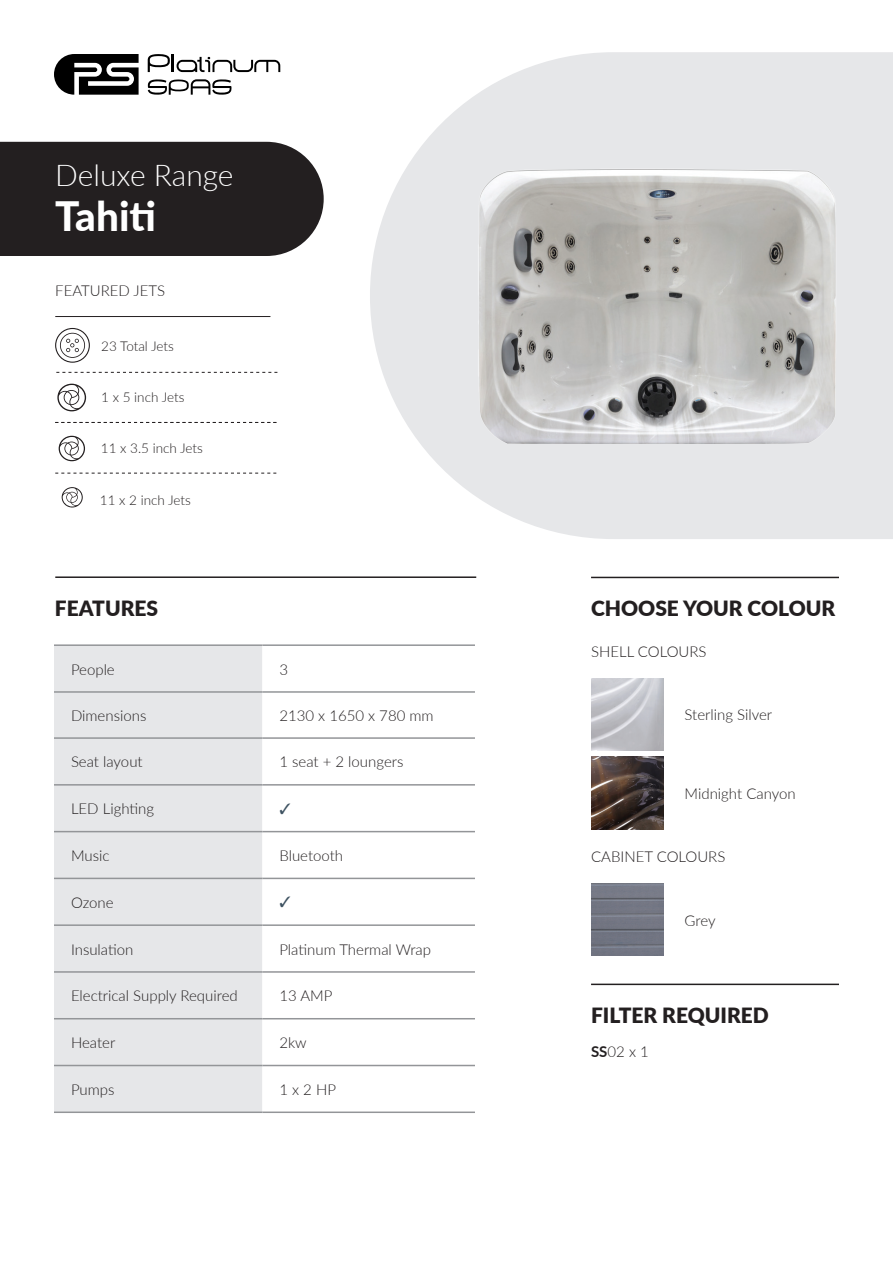
<style>
.page{position:relative;width:893px;height:1263px;background:#fff}
.page>*{position:absolute;margin:0;border:0;box-sizing:border-box;transform-origin:0 0}
.t1{font:800 40.5px "Lato";color:#fff}
.t2{font:300 30px "Lato";color:#fff}
.t3{font:900 21px "Lato";color:#231f20}
.t4{font:300 15px "Lato";color:#231f20}
.t5{font:300 13.5px "Lato";color:#231f20}
.s1{font-weight:700}
</style>
<div class="page">
<svg style="left:370px;top:52px;width:523px;height:487px;fill:#e6e7e9"></svg>
<div style="left:0;top:142px;width:324px;height:114px;background:#231f20"></div>
<div style="left:54px;top:646px;width:208px;height:465px;background:#e6e7e9"></div>
<svg style="left:262px;top:785px;width:213px;height:282px"></svg>
<hr style="left:54px;top:644px;width:208px;height:2px;background:#939598">
<hr style="left:262px;top:644px;width:213px;height:2px;background:#939598">
<hr style="left:54px;top:691px;width:208px;height:2px;background:#939598">
<hr style="left:262px;top:691px;width:213px;height:2px;background:#939598">
<hr style="left:54px;top:737px;width:208px;height:2px;background:#939598">
<hr style="left:262px;top:737px;width:213px;height:2px;background:#939598">
<hr style="left:54px;top:784px;width:208px;height:1px;background:#939598">
<hr style="left:262px;top:784px;width:213px;height:1px;background:#939598">
<hr style="left:54px;top:831px;width:208px;height:1px;background:#939598">
<hr style="left:262px;top:831px;width:213px;height:1px;background:#939598">
<hr style="left:54px;top:878px;width:208px;height:1px;background:#939598">
<hr style="left:262px;top:878px;width:213px;height:1px;background:#939598">
<hr style="left:54px;top:924px;width:208px;height:2px;background:#939598">
<hr style="left:262px;top:924px;width:213px;height:2px;background:#939598">
<hr style="left:54px;top:971px;width:208px;height:2px;background:#939598">
<hr style="left:262px;top:971px;width:213px;height:2px;background:#939598">
<hr style="left:54px;top:1018px;width:208px;height:1px;background:#939598">
<hr style="left:262px;top:1018px;width:213px;height:1px;background:#939598">
<hr style="left:54px;top:1065px;width:208px;height:1px;background:#939598">
<hr style="left:262px;top:1065px;width:213px;height:1px;background:#939598">
<hr style="left:54px;top:1111px;width:208px;height:2px;background:#939598">
<hr style="left:262px;top:1111px;width:213px;height:2px;background:#939598">
<hr style="left:55px;top:576px;width:421px;height:2px;background:#231f20">
<img style="left:476px;top:142px;width:362px;height:328px">
<hr style="left:55px;top:316px;width:215px;height:1px;background:#231f20">
<svg style="left:56px;top:372px;width:221px;height:1px"></svg>
<svg style="left:57px;top:384px;width:29px;height:27px"></svg>
<svg style="left:59px;top:436px;width:26px;height:25px"></svg>
<svg style="left:62px;top:487px;width:21px;height:20px"></svg>
<svg style="left:55px;top:422px;width:221px;height:1px"></svg>
<svg style="left:55px;top:473px;width:221px;height:1px"></svg>
<svg style="left:55px;top:328px;width:35px;height:35px"></svg>
<img style="left:591px;top:884px;width:72px;height:72px">
<svg style="left:54px;top:54px;width:85px;height:41px"></svg>
<svg style="left:148px;top:54px;width:132px;height:18px"></svg>
<svg style="left:148px;top:79px;width:83px;height:16px"></svg>
<img style="left:591px;top:678px;width:72px;height:72px">
<img style="left:591px;top:757px;width:72px;height:72px">
<hr style="left:591px;top:577px;width:248px;height:1px;background:#231f20">
<hr style="left:591px;top:983px;width:248px;height:2px;background:#231f20">
<svg style="left:280px;top:803px;width:10px;height:11px"></svg>
<svg style="left:280px;top:897px;width:10px;height:11px"></svg>
<p class="t2" style="left:55px;top:154px;width:180px">Deluxe Range</p>
<p class="t1" style="left:55px;top:186px;width:102px">Tahiti</p>
<p class="t4" style="left:55px;top:280px;width:111px">FEATURED JETS</p>
<p class="t5" style="left:101px;top:336px;width:74px">23 Total Jets</p>
<p class="t5" style="left:101px;top:388px;width:85px">1 x 5 inch Jets</p>
<p class="t5" style="left:101px;top:439px;width:103px">11 x 3.5 inch Jets</p>
<p class="t5" style="left:100px;top:490px;width:92px">11 x 2 inch Jets</p>
<p class="t3" style="left:55px;top:593px;width:105px">FEATURES</p>
<p class="t4" style="left:71px;top:659px;width:45px">People</p>
<p class="t4" style="left:279px;top:659px;width:10px">3</p>
<p class="t4" style="left:71px;top:705px;width:77px">Dimensions</p>
<p class="t4" style="left:279px;top:705px;width:156px">2130 x 1650 x 780 mm</p>
<p class="t4" style="left:71px;top:752px;width:73px">Seat layout</p>
<p class="t4" style="left:279px;top:752px;width:126px">1 seat + 2 loungers</p>
<p class="t4" style="left:71px;top:798px;width:85px">LED Lighting</p>
<p class="t4" style="left:71px;top:845px;width:40px">Music</p>
<p class="t4" style="left:279px;top:845px;width:65px">Bluetooth</p>
<p class="t4" style="left:71px;top:892px;width:44px">Ozone</p>
<p class="t4" style="left:71px;top:939px;width:64px">Insulation</p>
<p class="t4" style="left:279px;top:939px;width:153px">Platinum Thermal Wrap</p>
<p class="t4" style="left:71px;top:985px;width:168px">Electrical Supply Required</p>
<p class="t4" style="left:279px;top:985px;width:55px">13 AMP</p>
<p class="t4" style="left:71px;top:1032px;width:46px">Heater</p>
<p class="t4" style="left:279px;top:1032px;width:29px">2kw</p>
<p class="t4" style="left:71px;top:1079px;width:45px">Pumps</p>
<p class="t4" style="left:279px;top:1079px;width:58px">1 x 2 HP</p>
<p class="t3" style="left:591px;top:593px;width:246px">CHOOSE YOUR COLOUR</p>
<p class="t4" style="left:591px;top:641px;width:117px">SHELL COLOURS</p>
<p class="t4" style="left:685px;top:704px;width:89px">Sterling Silver</p>
<p class="t4" style="left:685px;top:783px;width:113px">Midnight Canyon</p>
<p class="t4" style="left:591px;top:846px;width:136px">CABINET COLOURS</p>
<p class="t4" style="left:685px;top:910px;width:32px">Grey</p>
<p class="t3" style="left:591px;top:1000px;width:179px">FILTER REQUIRED</p>
<p class="t4" style="left:591px;top:1041px;width:59px"><span class="s1">SS</span>02 x 1</p>
</div>
